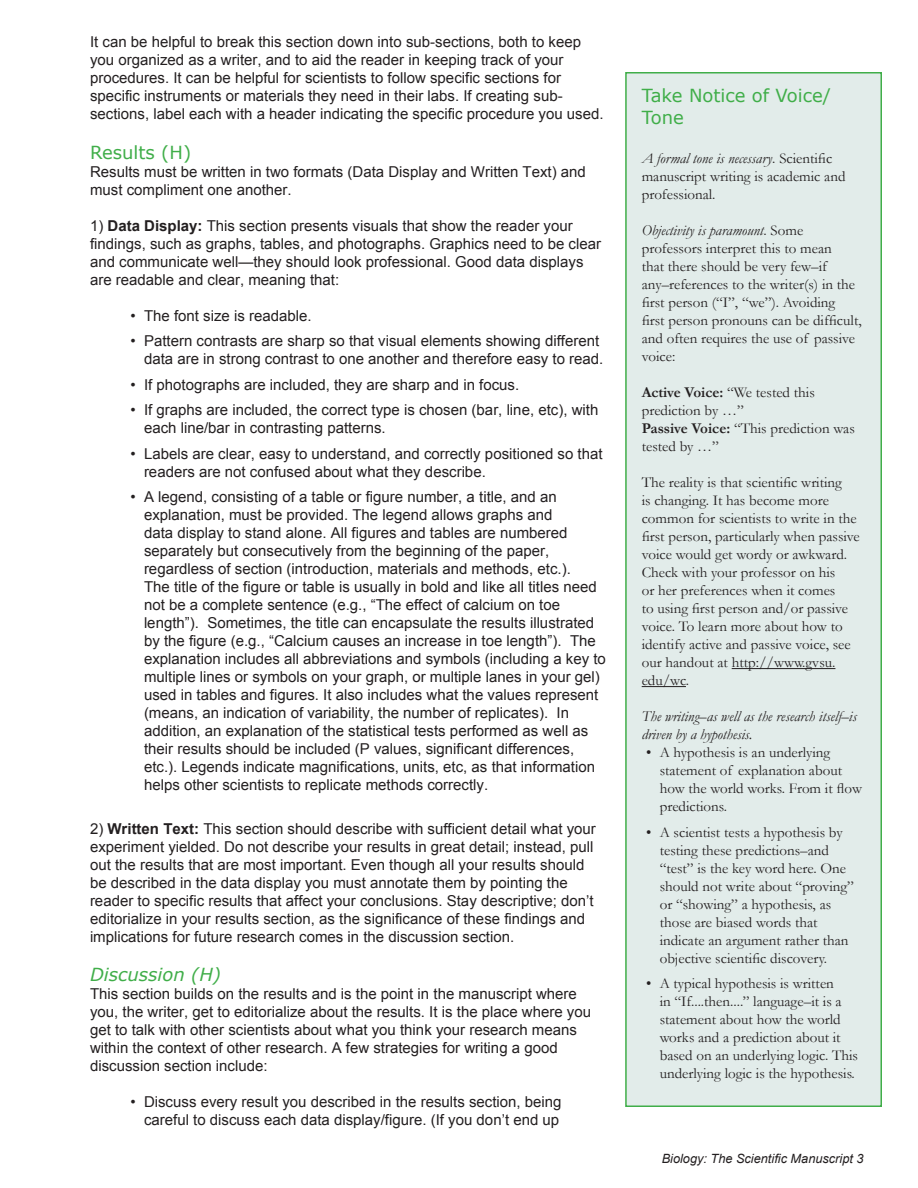
<style>
.page{position:relative;width:918px;height:1188px;background:#fff}
.page>*{position:absolute;margin:0;border:0;box-sizing:border-box;transform-origin:0 0}
.Sub_Header{font:18px/21.6px "MS Reference Sans Serif";color:#40ae49}
.Sub_Header-2{font:italic 18px "MS Reference Sans Serif";color:#40ae49}
.Bullet_Lists{font:15px/18px "Arial";color:#231f20}
.Basil_Text{font:15px/18px "Arial";color:#231f20}
.Basil_Text_in_Box{font:15px/18px "Garamond";color:#231f20}
.Bullet_List_in_Box{font:15px/18px "Garamond";color:#231f20}
.Basil_Text_in_Box-2{font:italic 15px/18px "Garamond";color:#231f20}
.t1{font:italic 12.75px "Arial";color:#231f20}
.s1{font-weight:700}
.s2{font-style:italic}
</style>
<div class="page">
<div style="left:626px;top:73px;width:255px;height:1033px;background:#e2ecea"></div>
<hr style="left:732px;top:668px;width:103px;height:1px;background:#231f20">
<hr style="left:642px;top:686px;width:44px;height:1px;background:#231f20">
<div style="left:625px;top:72px;width:257px;height:1035px;border:2px solid #40ae49"></div>
<p class="Basil_Text" style="left:90px;top:33px;width:515px">It can be helpful to break this section down into sub-sections, both to keep you organized as a writer, and to aid the reader in keeping track of your procedures. It can be helpful for scientists to follow specific sections for specific instruments or materials they need in their labs. If creating sub&shy;sections, label each with a header indicating the specific procedure you used.</p>
<p class="Sub_Header" style="left:90px;top:141px;width:103px">Results (H)</p>
<p class="Basil_Text" style="left:90px;top:162px;width:497px">Results must be written in two formats (Data Display and Written Text) and must compliment one another.</p>
<p class="Basil_Text" style="left:90px;top:216px;width:513px">1) <span class="s1">Data Display:</span> This section presents visuals that show the reader your findings, such as graphs, tables, and photographs. Graphics need to be clear and communicate well—they should look professional. Good data displays are readable and clear, meaning that:</p>
<p class="Bullet_Lists" style="left:144px;top:306px;width:169px">The font size is readable.</p>
<p class="Bullet_Lists" style="left:144px;top:332px;width:461px">Pattern contrasts are sharp so that visual elements showing different data are in strong contrast to one another and therefore easy to read.</p>
<p class="Bullet_Lists" style="left:144px;top:375px;width:377px">If photographs are included, they are sharp and in focus.</p>
<p class="Bullet_Lists" style="left:144px;top:401px;width:456px">If graphs are included, the correct type is chosen (bar, line, etc), with each line/bar in contrasting patterns.</p>
<p class="Bullet_Lists" style="left:144px;top:444px;width:460px">Labels are clear, easy to understand, and correctly positioned so that readers are not confused about what they describe.</p>
<p class="Bullet_Lists" style="left:144px;top:488px;width:463px">A legend, consisting of a table or figure number, a title, and an explanation, must be provided. The legend allows graphs and<br>data display to stand alone. All figures and tables are numbered separately but consecutively from the beginning of the paper, regardless of section (introduction, materials and methods, etc.).<br>The title of the figure or table is usually in bold and like all titles need not be a complete sentence (e.g., “The effect of calcium on toe length”). Sometimes, the title can encapsulate the results illustrated by the figure (e.g., “Calcium causes an increase in toe length”). The explanation includes all abbreviations and symbols (including a key to multiple lines or symbols on your graph, or multiple lanes in your gel) used in tables and figures. It also includes what the values represent (means, an indication of variability, the number of replicates). In addition, an explanation of the statistical tests performed as well as their results should be included (P values, significant differences, etc.). Legends indicate magnifications, units, etc, as that information helps other scientists to replicate methods correctly.</p>
<p class="Basil_Text" style="left:90px;top:819px;width:507px">2) <span class="s1">Written Text:</span> This section should describe with sufficient detail what your experiment yielded. Do not describe your results in great detail; instead, pull out the results that are most important. Even though all your results should be described in the data display you must annotate them by pointing the reader to specific results that affect your conclusions. Stay descriptive; don’t editorialize in your results section, as the significance of these findings and implications for future research comes in the discussion section.</p>
<p class="Sub_Header-2" style="left:90px;top:963px;width:133px">Discussion (H)</p>
<p class="Basil_Text" style="left:90px;top:985px;width:503px">This section builds on the results and is the point in the manuscript where you, the writer, get to editorialize about the results. It is the place where you get to talk with other scientists about what you think your research means within the context of other research. A few strategies for writing a good discussion section include:</p>
<p class="Bullet_Lists" style="left:144px;top:1093px;width:419px">Discuss every result you described in the results section, being careful to discuss each data display/figure. (If you don’t end up</p>
<p class="Bullet_Lists" style="left:130px;top:303px;width:7px;line-height:25.5px">• •</p>
<p class="Bullet_Lists" style="left:130px;top:372px;width:7px;line-height:25.5px">• •</p>
<p class="Bullet_Lists" style="left:130px;top:444px;width:7px">•</p>
<p class="Bullet_Lists" style="left:130px;top:488px;width:7px">•</p>
<p class="Bullet_Lists" style="left:130px;top:1093px;width:7px">•</p>
<p class="Sub_Header" style="left:642px;top:84px;width:191px">Take Notice of Voice/<br>Tone</p>
<p class="Basil_Text_in_Box" style="left:642px;top:149px;width:205px"><span class="s2">A formal tone is necessary</span>. Scientific manuscript writing is academic and professional.</p>
<p class="Basil_Text_in_Box" style="left:642px;top:221px;width:221px"><span class="s2">Objectivity is paramount</span>. Some professors interpret this to mean<br>that there should be very few–if any–references to the writer(s) in the first person (“I”, “we”). Avoiding first person pronouns can be difficult, and often requires the use of passive voice:</p>
<p class="Basil_Text_in_Box" style="left:642px;top:383px;width:175px"><span class="s1">Active Voice:</span> “We tested this prediction by …”</p>
<p class="Basil_Text_in_Box" style="left:642px;top:419px;width:215px"><span class="s1">Passive Voice:</span> “This prediction was tested by …”</p>
<p class="Basil_Text_in_Box" style="left:642px;top:473px;width:220px">The reality is that scientific writing<br>is changing. It has become more common for scientists to write in the first person, particularly when passive voice would get wordy or awkward.<br>Check with your professor on his<br>or her preferences when it comes<br>to using first person and/or passive voice. To learn more about how to identify active and passive voice, see our handout at http://www.gvsu. edu/wc.</p>
<p class="Basil_Text_in_Box-2" style="left:642px;top:707px;width:217px">The writing–as well as the research itself–is driven by a hypothesis.</p>
<p class="Bullet_List_in_Box" style="left:660px;top:743px;width:204px">A hypothesis is an underlying statement of explanation about how the world works. From it flow predictions.</p>
<p class="Bullet_List_in_Box" style="left:660px;top:823px;width:196px">A scientist tests a hypothesis by testing these predictions–and “test” is the key word here. One should not write about “proving” or “showing” a hypothesis, as those are biased words that indicate an argument rather than objective scientific discovery.</p>
<p class="Bullet_List_in_Box" style="left:660px;top:974px;width:200px">A typical hypothesis is written<br>in “If....then....” language–it is a statement about how the world works and a prediction about it based on an underlying logic. This underlying logic is the hypothesis.</p>
<p class="Basil_Text_in_Box" style="left:646px;top:743px;width:7px">•</p>
<p class="Basil_Text_in_Box" style="left:646px;top:823px;width:7px">•</p>
<p class="Basil_Text_in_Box" style="left:646px;top:974px;width:7px">•</p>
<p class="t1" style="left:662px;top:1150px;width:193px">Biology: The Scientific Manuscript</p>
</div>
